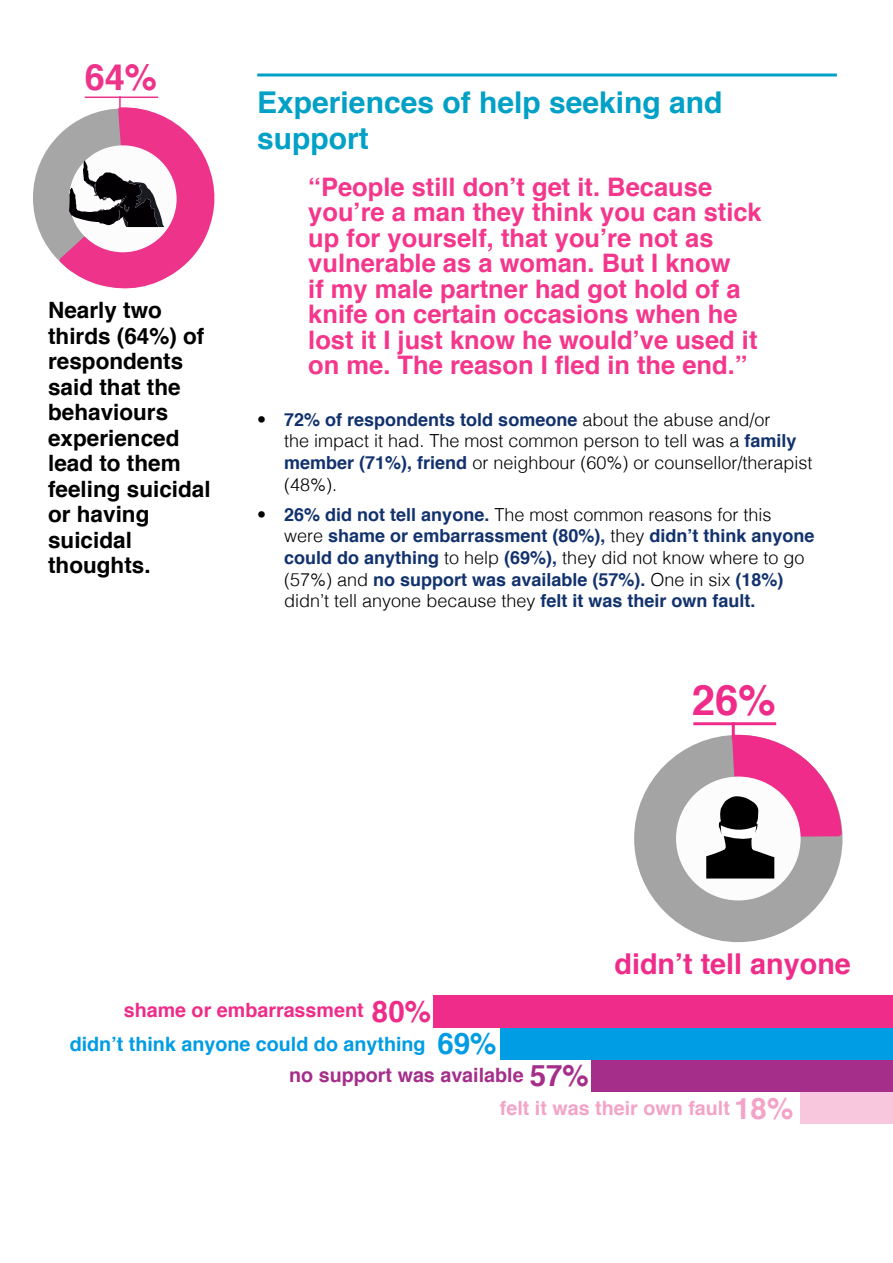
<style>
.page{position:relative;width:893px;height:1263px;background:#fff}
.page>*{position:absolute;margin:0;border:0;box-sizing:border-box;transform-origin:0 0}
.t1{font:700 41.85px "Helvetica";color:#ef2c89}
.t2{font:700 36.15px "Helvetica";color:#ed338a}
.t3{font:700 30px/36px "Helvetica";color:#01a0c6}
.t4{font:700 29.55px "Helvetica";color:#f4a3c8}
.t5{font:700 28.8px "Helvetica";color:#ef2c89}
.t6{font:700 25.5px/25.5px "Helvetica";color:#f4368c}
.t7{font:700 22.5px/25.5px "Helvetica";color:#000}
.t8{font:700 19.65px/33.3px "Helvetica";color:#009ce4;text-align:center}
.t9{font:700 19.65px/33.3px "Helvetica";color:#f4a3c8}
.t10{font:700 18px/21.6px "Helvetica";color:#12326e}
.t11{font:300 18px/21.6px "Helvetica";color:#000}
.s1{font-weight:700;color:#12326e}
.s2{font-weight:300;color:#000}
.s3{color:#ef2c89}
.s4{font-size:29.55px;color:#ef2c89}
.s5{font-size:29.55px}
.s6{color:#a52e8a}
.s7{font-size:29.55px;color:#a52e8a}
</style>
<div class="page">
<hr style="left:257px;top:74px;width:580px;height:3px;background:#01a0c6">
<div style="left:33px;top:108px;width:180px;height:179px;background:#a6a6a6;border-radius:50%"></div>
<svg style="left:59px;top:97px;width:156px;height:192px"></svg>
<div style="left:634px;top:735px;width:208px;height:207px;background:#a4a4a4;border-radius:50%"></div>
<div style="left:676px;top:776px;width:125px;height:124px;background:#fcfcfc;border-radius:50%"></div>
<svg style="left:706px;top:734px;width:136px;height:144px"></svg>
<hr style="left:693px;top:722px;width:83px;height:3px;background:#ef2c89">
<hr style="left:732px;top:722px;width:3px;height:18px;background:#ef2c89">
<div style="left:434px;top:995px;width:459px;height:33px;background:#ef2c89"></div>
<div style="left:500px;top:1028px;width:393px;height:32px;background:#009ce4"></div>
<div style="left:591px;top:1060px;width:302px;height:32px;background:#a52e8a"></div>
<div style="left:800px;top:1092px;width:93px;height:32px;background:#f8c7de"></div>
<h2 class="t2" style="left:85px;top:48px;width:74px">64%</h2>
<p class="t7" style="left:48px;top:298px;width:164px">Nearly two thirds (64%) of respondents said that the behaviours experienced lead to them feeling suicidal or having suicidal thoughts.</p>
<h3 class="t3" style="left:257px;top:84px;width:467px">Experiences of help seeking and support</h3>
<p class="t6" style="left:308px;top:174px;width:455px">“People still don’t get it. Because you’re a man they think you can stick up for yourself, that you’re not as vulnerable as a woman. But I know<br>if my male partner had got hold of a knife on certain occasions when he lost it I just know he would’ve used it on me. The reason I fled in the end.”</p>
<p class="t11" style="left:284px;top:407px;width:530px;text-indent:-27px">• <span class="s1">72% of respondents told someone</span> about the abuse and/or<br>the impact it had. The most common person to tell was a <span class="s1">family member (71%), friend</span> or neighbour (60%) or counsellor/therapist (48%).</p>
<p class="t10" style="left:284px;top:504px;width:532px;text-indent:-27px"><span class="s2">•</span> 26% did not tell anyone. <span class="s2">The most common reasons for this were</span> shame or embarrassment (80%), <span class="s2">they</span> didn’t think anyone could do anything <span class="s2">to help</span> (69%), <span class="s2">they did not know where to go (57%) and</span> no support was available (57%). <span class="s2">One in six</span> (18%) <span class="s2">didn’t tell anyone because they</span> felt it was their own fault.</p>
<h1 class="t1" style="left:692px;top:666px;width:85px">26%</h1>
<h3 class="t5" style="left:614px;top:940px;width:238px">didn’t tell anyone</h3>
<p class="t8" style="left:70px;top:994px;width:428px"><span class="s3">shame or embarrassment</span> <span class="s4">80%<br></span>didn’t think anyone could do anything <span class="s5">69%</span></p>
<p class="t9" style="left:500px;top:1058px;width:232px;text-indent:-211px"><span class="s6">no support was available</span> <span class="s7">57%<br></span>felt it was their own fault</p>
<h3 class="t4" style="left:734px;top:1084px;width:61px">18%</h3>
</div>
